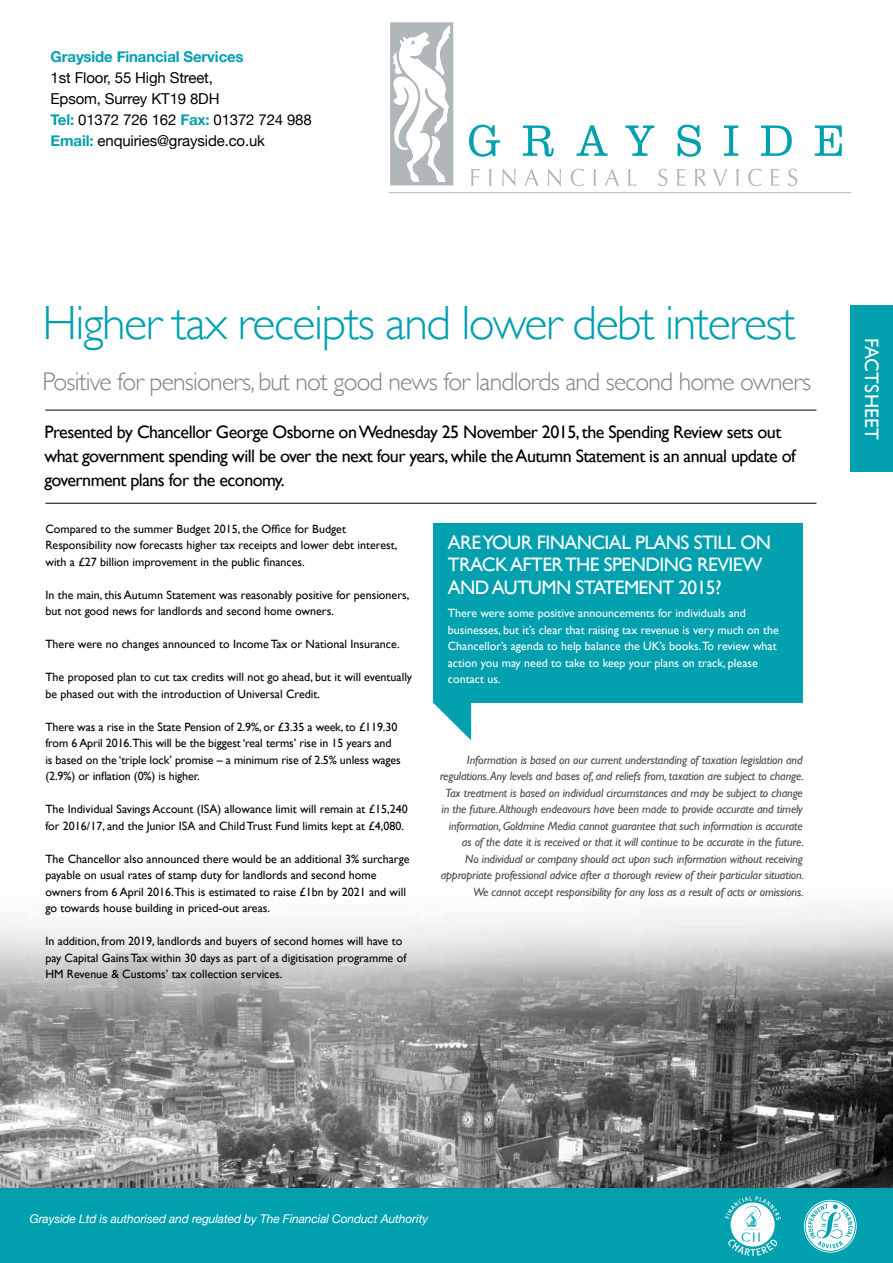
<style>
.page{position:relative;width:893px;height:1263px;background:#fff}
.page>*{position:absolute;margin:0;border:0;box-sizing:border-box;transform-origin:0 0}
.t1{font:300 48px "Gill Sans";letter-spacing:-.03em;color:#00a0af}
.t2{font:300 25.5px "Gill Sans";letter-spacing:-.03em;color:#808285}
.t3{font:19.5px "Gill Sans";letter-spacing:-.03em;color:#fff}
.t4{font:19.5px "Gill Sans";letter-spacing:.01em;color:#fff}
.t5{font:18px/24px "Gill Sans";letter-spacing:-.03em;color:#000}
.t6{font:15px/21px "Helvetica Neue";letter-spacing:-.01em;color:#000}
.t7{font:700 15px "Helvetica Neue";letter-spacing:-.01em;color:#00a0af}
.t8{font:12px/16.5px "Gill Sans";color:#000}
.t9{font:italic 12px/16.5px "Gill Sans";letter-spacing:-.01em;color:#4a4a4d;text-align:right}
.t10{font:12px/16.5px "Gill Sans";color:#fff}
.t11{font:italic 12px "Helvetica Neue";letter-spacing:-.01em;color:#fff}
.s1{font-weight:700;color:#00a0af}
</style>
<div class="page">
<img style="left:0;top:909px;width:893px;height:279px">
<div style="left:850px;top:306px;width:43px;height:166px;background:#00a0af"></div>
<hr style="left:45px;top:503px;width:771px;height:1px;background:#000">
<hr style="left:45px;top:410px;width:771px;height:1px;background:#000">
<svg style="left:433px;top:703px;width:38px;height:37px"></svg>
<div style="left:433px;top:523px;width:370px;height:180px;background:#00a0af"></div>
<div style="left:0;top:1188px;width:893px;height:75px;background:#00a0af"></div>
<svg style="left:469px;top:125px;width:31px;height:32px"></svg>
<svg style="left:523px;top:125px;width:31px;height:32px"></svg>
<svg style="left:576px;top:125px;width:32px;height:31px"></svg>
<svg style="left:625px;top:125px;width:29px;height:31px"></svg>
<svg style="left:678px;top:125px;width:23px;height:32px"></svg>
<svg style="left:724px;top:125px;width:14px;height:31px"></svg>
<svg style="left:761px;top:125px;width:31px;height:31px"></svg>
<svg style="left:815px;top:125px;width:27px;height:31px"></svg>
<svg style="left:471px;top:169px;width:9px;height:17px"></svg>
<svg style="left:489px;top:169px;width:2px;height:17px"></svg>
<svg style="left:502px;top:169px;width:14px;height:17px"></svg>
<svg style="left:524px;top:169px;width:14px;height:17px"></svg>
<svg style="left:548px;top:169px;width:13px;height:17px"></svg>
<svg style="left:571px;top:169px;width:13px;height:17px"></svg>
<svg style="left:594px;top:169px;width:2px;height:17px"></svg>
<svg style="left:605px;top:169px;width:14px;height:17px"></svg>
<svg style="left:628px;top:169px;width:8px;height:17px"></svg>
<svg style="left:658px;top:169px;width:9px;height:17px"></svg>
<svg style="left:677px;top:169px;width:8px;height:17px"></svg>
<svg style="left:695px;top:169px;width:11px;height:17px"></svg>
<svg style="left:713px;top:169px;width:14px;height:17px"></svg>
<svg style="left:736px;top:169px;width:3px;height:17px"></svg>
<svg style="left:748px;top:169px;width:14px;height:17px"></svg>
<svg style="left:771px;top:169px;width:8px;height:17px"></svg>
<svg style="left:788px;top:169px;width:9px;height:17px"></svg>
<hr style="left:389px;top:192px;width:462px;height:1px;background:#b0b7bb">
<svg style="left:390px;top:22px;width:63px;height:163px"></svg>
<svg style="left:804px;top:1200px;width:53px;height:52px"></svg>
<svg style="left:725px;top:1196px;width:56px;height:60px"></svg>
<p class="t7" style="left:51px;top:44px;width:195px">Grayside Financial Services</p>
<p class="t6" style="left:51px;top:68px;width:263px">1st Floor, 55 High Street,<br>Epsom, Surrey KT19 8DH<br><span class="s1">Tel:</span> 01372 726 162 <span class="s1">Fax:</span> 01372 724 988<br><span class="s1">Email:</span> enquiries@grayside.co.uk</p>
<h1 class="t1" style="left:43px;top:285px;width:755px">Higher tax receipts and lower debt interest</h1>
<h2 class="t2" style="left:43px;top:362px;width:770px">Positive for pensioners, but not good news for landlords and second home owners</h2>
<p class="t5" style="left:44px;top:419px;width:753px">Presented by Chancellor George Osborne on Wednesday 25 November 2015, the Spending Review sets out what government spending will be over the next four years, while the Autumn Statement is an annual update of government plans for the economy.</p>
<p class="t8" style="left:45px;top:520px;width:354px">Compared to the summer Budget 2015, the Office for Budget<br>Responsibility now forecasts higher tax receipts and lower debt interest, with a £27 billion improvement in the public finances.</p>
<p class="t8" style="left:45px;top:586px;width:365px">In the main, this Autumn Statement was reasonably positive for pensioners, but not good news for landlords and second home owners.</p>
<p class="t8" style="left:45px;top:636px;width:356px">There were no changes announced to Income Tax or National Insurance.</p>
<p class="t8" style="left:45px;top:669px;width:368px">The proposed plan to cut tax credits will not go ahead, but it will eventually be phased out with the introduction of Universal Credit.</p>
<p class="t8" style="left:45px;top:718px;width:357px">There was a rise in the State Pension of 2.9%, or £3.35 a week, to £119.30 from 6 April 2016.This will be the biggest ‘real terms’ rise in 15 years and is based on the ‘triple lock’ promise – a minimum rise of 2.5% unless wages (2.9%) or inflation (0%) is higher.</p>
<p class="t8" style="left:45px;top:801px;width:364px">The Individual Savings Account (ISA) allowance limit will remain at £15,240 for 2016/17, and the Junior ISA and Child Trust Fund limits kept at £4,080.</p>
<p class="t8" style="left:45px;top:850px;width:366px">The Chancellor also announced there would be an additional 3% surcharge payable on usual rates of stamp duty for landlords and second home owners from 6 April 2016.This is estimated to raise £1bn by 2021 and will go towards house building in priced-out areas.</p>
<p class="t8" style="left:45px;top:933px;width:362px">In addition, from 2019, landlords and buyers of second homes will have to pay Capital Gains Tax within 30 days as part of a digitisation programme of<br>HM Revenue &amp; Customs’ tax collection services.</p>
<h3 class="t3" style="left:448px;top:530px;width:59px">Are your</h3>
<h3 class="t3" style="left:537px;top:530px;width:12px">financia</h3>
<h3 class="t3" style="left:621px;top:530px;width:45px">l plans</h3>
<h3 class="t3" style="left:694px;top:530px;width:62px">sti ll on</h3>
<h3 class="t3" style="left:448px;top:553px;width:13px">trac</h3>
<h3 class="t3" style="left:495px;top:553px;width:27px">k after</h3>
<h3 class="t3" style="left:565px;top:553px;width:13px">the</h3>
<h3 class="t3" style="left:604px;top:553px;width:67px">Spending</h3>
<h3 class="t3" style="left:697px;top:553px;width:44px">Review</h3>
<h3 class="t3" style="left:448px;top:575px;width:70px">an d Autumn</h3>
<h3 class="t3" style="left:576px;top:575px;width:21px">Statement</h3>
<h3 class="t3" style="left:678px;top:575px;width:45px">2015?</h3>
<p class="t10" style="left:448px;top:605px;width:333px">There were some positive announcements for individuals and businesses, but it’s clear that raising tax revenue is very much on the Chancellor’s agenda to help balance the UK’s books.To review what action you may need to take to keep your plans on track, please contact us.</p>
<p class="t9" style="left:440px;top:751px;width:366px">Information is based on our current understanding of taxation legislation and regulations. Any levels and bases of, and reliefs from, taxation are subject to change.<br>Tax treatment is based on individual circumstances and may be subject to change in the future. Although endeavours have been made to provide accurate and timely information, Goldmine Media cannot guarantee that such information is accurate as of the date it is received or that it will continue to be accurate in the future.<br>No individual or company should act upon such information without receiving appropriate professional advice after a thorough review of their particular situation.<br>We cannot accept responsibility for any loss as a result of acts or omissions.</p>
<h3 class="t4" style="left:883px;top:338px;width:103px;rotate:90deg">FACTSHEET</h3>
<p class="t11" style="left:30px;top:1210px;width:400px">Grayside Ltd is authorised and regulated by The Financial Conduct Authority</p>
</div>
